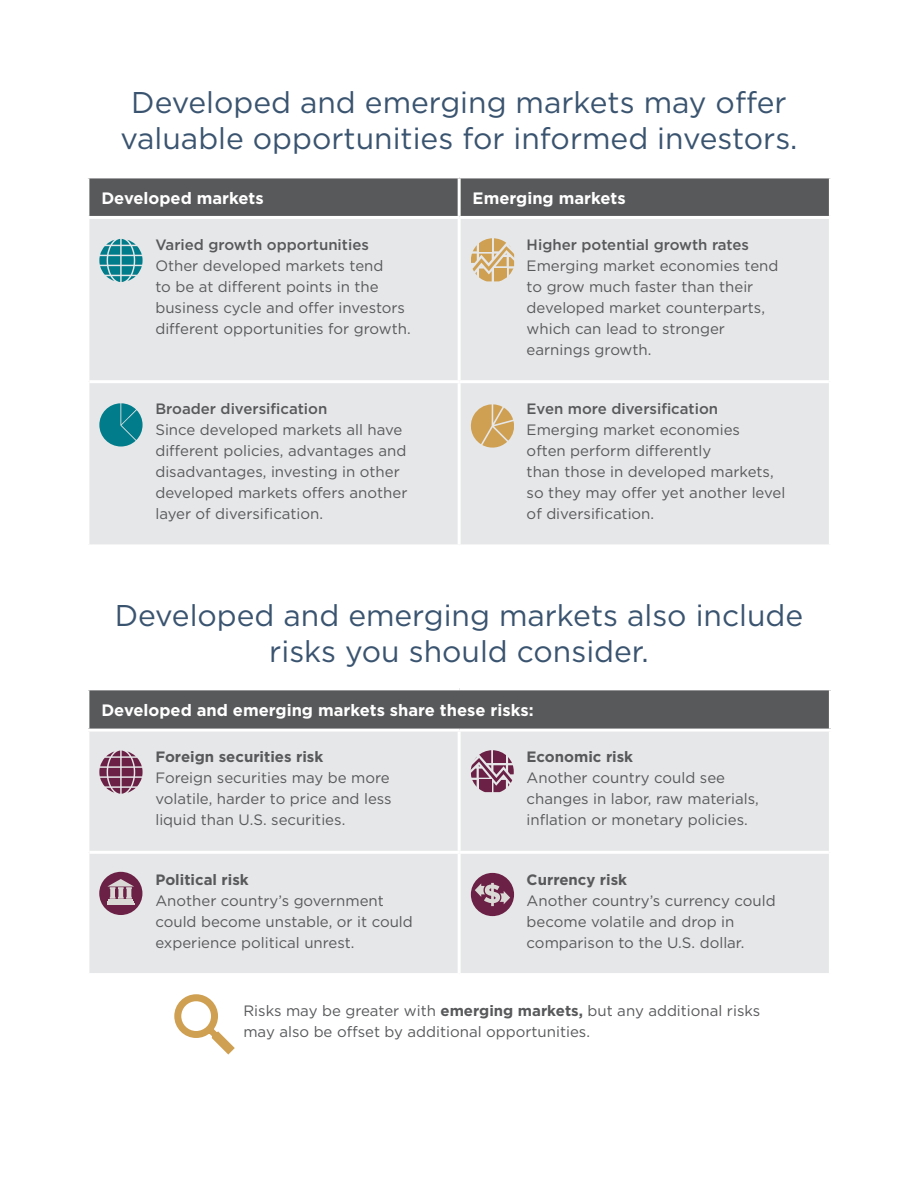
<style>
.page{position:relative;width:918px;height:1188px;background:#fff}
.page>*{position:absolute;margin:0;border:0;box-sizing:border-box;transform-origin:0 0}
.h2_subhead{font:30px/36px "Gotham";color:#3a5470;text-align:center}
.p_body_copy{font:700 16.5px "Gotham";color:#fff}
.p_body_copy-2{font:15px/21px "Gotham";color:#58595b}
.p_body_copy-3{font:500 15px "Gotham";color:#58595b}
.p_body_copy-4{font:700 15px "Gotham";color:#58595b}
.s1{font-weight:700}
</style>
<div class="page">
<div style="left:89px;top:178px;width:740px;height:38px;background:#58595b"></div>
<div style="left:89px;top:219px;width:740px;height:325px;background:#e6e7e8"></div>
<hr style="left:458px;top:178px;width:3px;height:38px;background:#fff">
<hr style="left:458px;top:219px;width:3px;height:161px;background:#fff">
<hr style="left:458px;top:383px;width:3px;height:161px;background:#fff">
<hr style="left:89px;top:380px;width:370px;height:3px;background:#fff">
<hr style="left:459px;top:380px;width:370px;height:3px;background:#fff">
<svg style="left:99px;top:239px;width:44px;height:43px;background:#63aab2"></svg>
<svg style="left:99px;top:403px;width:44px;height:44px;background:#3e99a3"></svg>
<svg style="left:471px;top:238px;width:43px;height:43px;background:#d9c198"></svg>
<svg style="left:468px;top:404px;width:47px;height:45px;background:#d7bb8b"></svg>
<div style="left:88px;top:689px;width:742px;height:41px;background:#58595b"></div>
<div style="left:89px;top:732px;width:740px;height:241px;background:#e6e7e8"></div>
<hr style="left:86px;top:687px;width:373px;height:3px;background:#fff">
<hr style="left:86px;top:690px;width:3px;height:39px;background:#fff">
<hr style="left:459px;top:687px;width:373px;height:3px;background:#fff">
<hr style="left:829px;top:690px;width:3px;height:39px;background:#fff">
<hr style="left:86px;top:729px;width:373px;height:3px;background:#fff">
<hr style="left:459px;top:729px;width:373px;height:3px;background:#fff">
<hr style="left:458px;top:732px;width:3px;height:119px;background:#fff">
<hr style="left:458px;top:854px;width:3px;height:119px;background:#fff">
<hr style="left:89px;top:851px;width:370px;height:3px;background:#fff">
<hr style="left:459px;top:851px;width:370px;height:3px;background:#fff">
<svg style="left:99px;top:751px;width:44px;height:43px;background:#9f768b"></svg>
<div style="left:99px;top:872px;width:43px;height:43px;background:#6a2145;border-radius:50%"></div>
<svg style="left:107px;top:879px;width:28px;height:26px"></svg>
<svg style="left:471px;top:750px;width:43px;height:42px;background:#a47e92"></svg>
<div style="left:471px;top:873px;width:43px;height:43px;background:#6a2145;border-radius:50%"></div>
<svg style="left:475px;top:883px;width:35px;height:23px"></svg>
<svg style="left:174px;top:994px;width:61px;height:61px"></svg>
<h2 class="h2_subhead" style="left:120px;top:83px;width:679px">Developed and emerging markets may offer valuable opportunities for informed investors.</h2>
<p class="p_body_copy" style="left:101px;top:187px;width:164px">Developed markets</p>
<p class="p_body_copy" style="left:473px;top:187px;width:155px">Emerging markets</p>
<p class="p_body_copy-3" style="left:155px;top:235px;width:215px">Varied growth opportunities</p>
<p class="p_body_copy-2" style="left:155px;top:255px;width:257px">Other developed markets tend<br>to be at different points in the business cycle and offer investors different opportunities for growth.</p>
<p class="p_body_copy-3" style="left:527px;top:235px;width:224px">Higher potential growth rates</p>
<p class="p_body_copy-2" style="left:527px;top:255px;width:253px">Emerging market economies tend to grow much faster than their developed market counterparts, which can lead to stronger earnings growth.</p>
<p class="p_body_copy-3" style="left:155px;top:399px;width:173px">Broader diversification</p>
<p class="p_body_copy-2" style="left:155px;top:419px;width:254px">Since developed markets all have different policies, advantages and disadvantages, investing in other developed markets offers another layer of diversification.</p>
<p class="p_body_copy-3" style="left:527px;top:399px;width:193px">Even more diversification</p>
<p class="p_body_copy-2" style="left:527px;top:419px;width:260px">Emerging market economies<br>often perform differently<br>than those in developed markets, so they may offer yet another level of diversification.</p>
<h2 class="h2_subhead" style="left:115px;top:597px;width:690px">Developed and emerging markets also include risks you should consider.</h2>
<p class="p_body_copy" style="left:101px;top:699px;width:434px">Developed and emerging markets share these risks:</p>
<p class="p_body_copy-4" style="left:155px;top:747px;width:169px">Foreign securities risk</p>
<p class="p_body_copy-2" style="left:155px;top:767px;width:238px">Foreign securities may be more volatile, harder to price and less liquid than U.S. securities.</p>
<p class="p_body_copy-4" style="left:527px;top:747px;width:108px">Economic risk</p>
<p class="p_body_copy-2" style="left:527px;top:767px;width:234px">Another country could see changes in labor, raw materials, inflation or monetary policies.</p>
<p class="p_body_copy-4" style="left:155px;top:869px;width:95px">Political risk</p>
<p class="p_body_copy-2" style="left:155px;top:889px;width:259px">Another country’s government could become unstable, or it could experience political unrest.</p>
<p class="p_body_copy-4" style="left:527px;top:869px;width:102px">Currency risk</p>
<p class="p_body_copy-2" style="left:527px;top:889px;width:251px">Another country’s currency could become volatile and drop in comparison to the U.S. dollar.</p>
<p class="p_body_copy-2" style="left:243px;top:1000px;width:518px">Risks may be greater with <span class="s1">emerging markets,</span> but any additional risks may also be offset by additional opportunities.</p>
</div>
